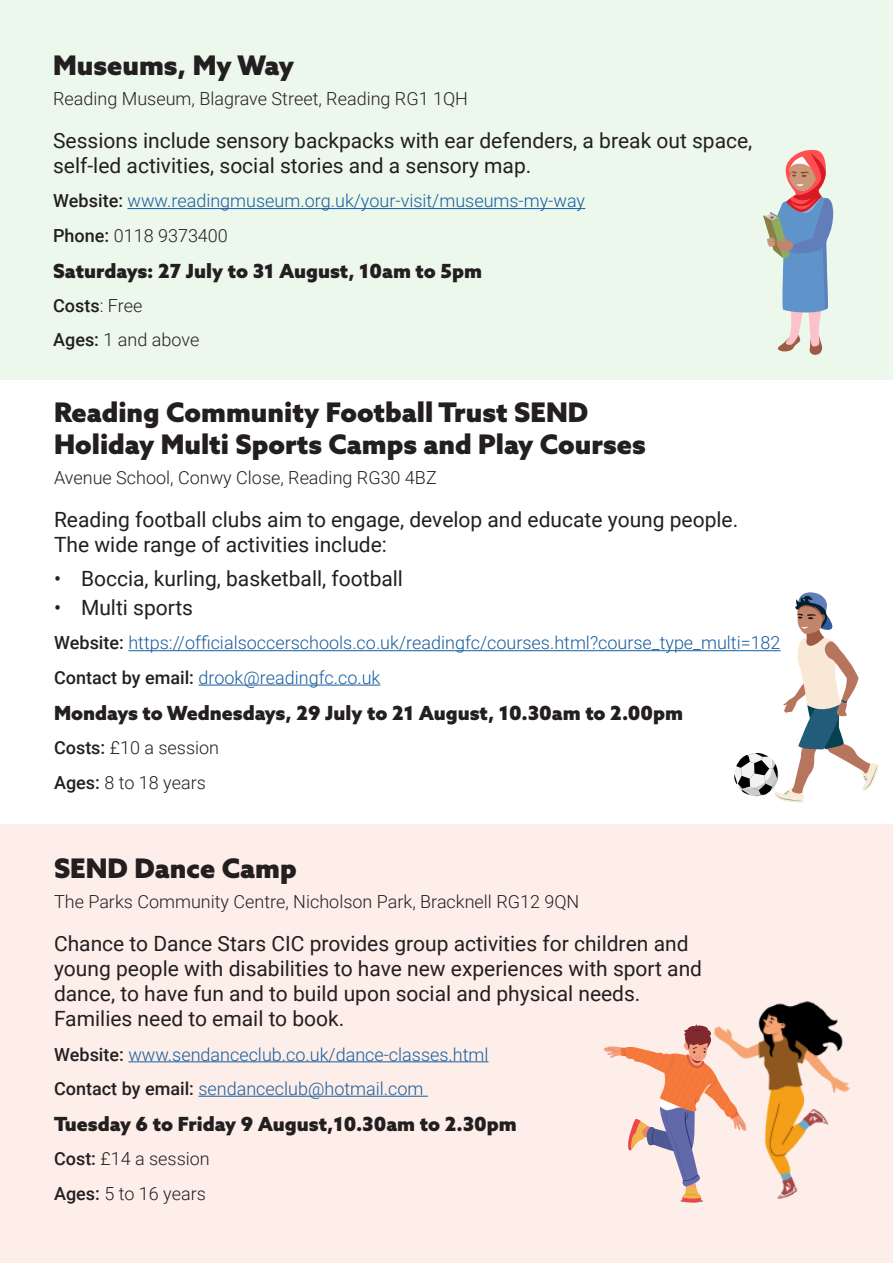
<style>
.page{position:relative;width:893px;height:1263px;background:#fff}
.page>*{position:absolute;margin:0;border:0;box-sizing:border-box;transform-origin:0 0}
.t1{font:900 27px/32.4px "Azo Sans";color:#231f20}
.t2{font:21px/25.2px "Roboto";color:#231f20}
.t3{font:900 19.5px "Azo Sans";color:#231f20}
.t4{font:300 18px "Roboto";color:#175d9e}
.t5{font:300 18px "Roboto";color:#231f20}
.t6{font:500 18px "Roboto";color:#231f20}
.s1{font-weight:500;color:#231f20}
.s2{font-weight:500}
.s3{font-weight:300}
</style>
<div class="page">
<div style="left:0;top:0;width:893px;height:379px;background:#edf8ed"></div>
<div style="left:0;top:824px;width:893px;height:439px;background:#fdeeea"></div>
<hr style="left:892px;top:0;width:1px;height:524px;background:#497fc1">
<hr style="left:892px;top:842px;width:1px;height:421px;background:#ad208e">
<hr style="left:127px;top:208px;width:458px;height:1px;background:#175d9e">
<hr style="left:128px;top:650px;width:653px;height:1px;background:#175d9e">
<hr style="left:199px;top:685px;width:181px;height:1px;background:#175d9e">
<hr style="left:128px;top:1061px;width:360px;height:1px;background:#175d9e">
<hr style="left:198px;top:1096px;width:230px;height:1px;background:#175d9e">
<img style="left:747px;top:1001px;width:103px;height:198px">
<svg style="left:604px;top:1024px;width:143px;height:179px"></svg>
<svg style="left:733px;top:592px;width:146px;height:211px"></svg>
<svg style="left:763px;top:150px;width:71px;height:205px"></svg>
<p class="t1" style="left:53px;top:49px;width:242px">Museums, My Way</p>
<p class="t5" style="left:53px;top:86px;width:416px">Reading Museum, Blagrave Street, Reading RG1 1QH</p>
<p class="t2" style="left:53px;top:127px;width:701px">Sessions include sensory backpacks with ear defenders, a break out space, self-led activities, social stories and a sensory map.</p>
<p class="t4" style="left:53px;top:188px;width:534px"><span class="s1">Website:</span> www.readingmuseum.org.uk/your-visit/museums-my-way</p>
<p class="t5" style="left:53px;top:223px;width:176px"><span class="s2">Phone:</span> 0118 9373400</p>
<p class="t3" style="left:53px;top:258px;width:430px">Saturdays: 27 July to 31 August, 10am to 5pm</p>
<p class="t6" style="left:53px;top:293px;width:91px">Costs<span class="s3">: Free</span></p>
<p class="t5" style="left:53px;top:327px;width:148px"><span class="s2">Ages:</span> 1 and above</p>
<p class="t1" style="left:54px;top:395px;width:593px">Reading Community Football Trust SEND<br>Holiday Multi Sports Camps and Play Courses</p>
<p class="t5" style="left:54px;top:465px;width:384px">Avenue School, Conwy Close, Reading RG30 4BZ</p>
<p class="t2" style="left:54px;top:506px;width:686px">Reading football clubs aim to engage, develop and educate young people.<br>The wide range of activities include:</p>
<p class="t2" style="left:54px;top:565px;width:351px">• Boccia, kurling, basketball, football</p>
<p class="t2" style="left:54px;top:594px;width:141px">• Multi sports</p>
<p class="t4" style="left:54px;top:630px;width:728px"><span class="s1">Website:</span> https://officialsoccerschools.co.uk/readingfc/courses.html?course_type_multi=182</p>
<p class="t4" style="left:54px;top:665px;width:328px"><span class="s1">Contact by email:</span> drook@readingfc.co.uk</p>
<p class="t3" style="left:54px;top:700px;width:631px">Mondays to Wednesdays, 29 July to 21 August, 10.30am to 2.00pm</p>
<p class="t5" style="left:54px;top:735px;width:167px"><span class="s2">Costs:</span> £10 a session</p>
<p class="t5" style="left:54px;top:770px;width:153px"><span class="s2">Ages:</span> 8 to 18 years</p>
<p class="t1" style="left:54px;top:852px;width:244px">SEND Dance Camp</p>
<p class="t5" style="left:54px;top:889px;width:527px">The Parks Community Centre, Nicholson Park, Bracknell RG12 9QN</p>
<p class="t2" style="left:54px;top:930px;width:650px">Chance to Dance Stars CIC provides group activities for children and young people with disabilities to have new experiences with sport and dance, to have fun and to build upon social and physical needs.<br>Families need to email to book.</p>
<p class="t4" style="left:54px;top:1041px;width:436px"><span class="s1">Website:</span> www.sendanceclub.co.uk/dance-classes.html</p>
<p class="t4" style="left:54px;top:1076px;width:371px"><span class="s1">Contact by email:</span> sendanceclub@hotmail.com</p>
<p class="t3" style="left:54px;top:1111px;width:464px">Tuesday 6 to Friday 9 August,10.30am to 2.30pm</p>
<p class="t5" style="left:54px;top:1146px;width:157px"><span class="s2">Cost:</span> £14 a session</p>
<p class="t5" style="left:54px;top:1181px;width:153px"><span class="s2">Ages:</span> 5 to 16 years</p>
</div>
